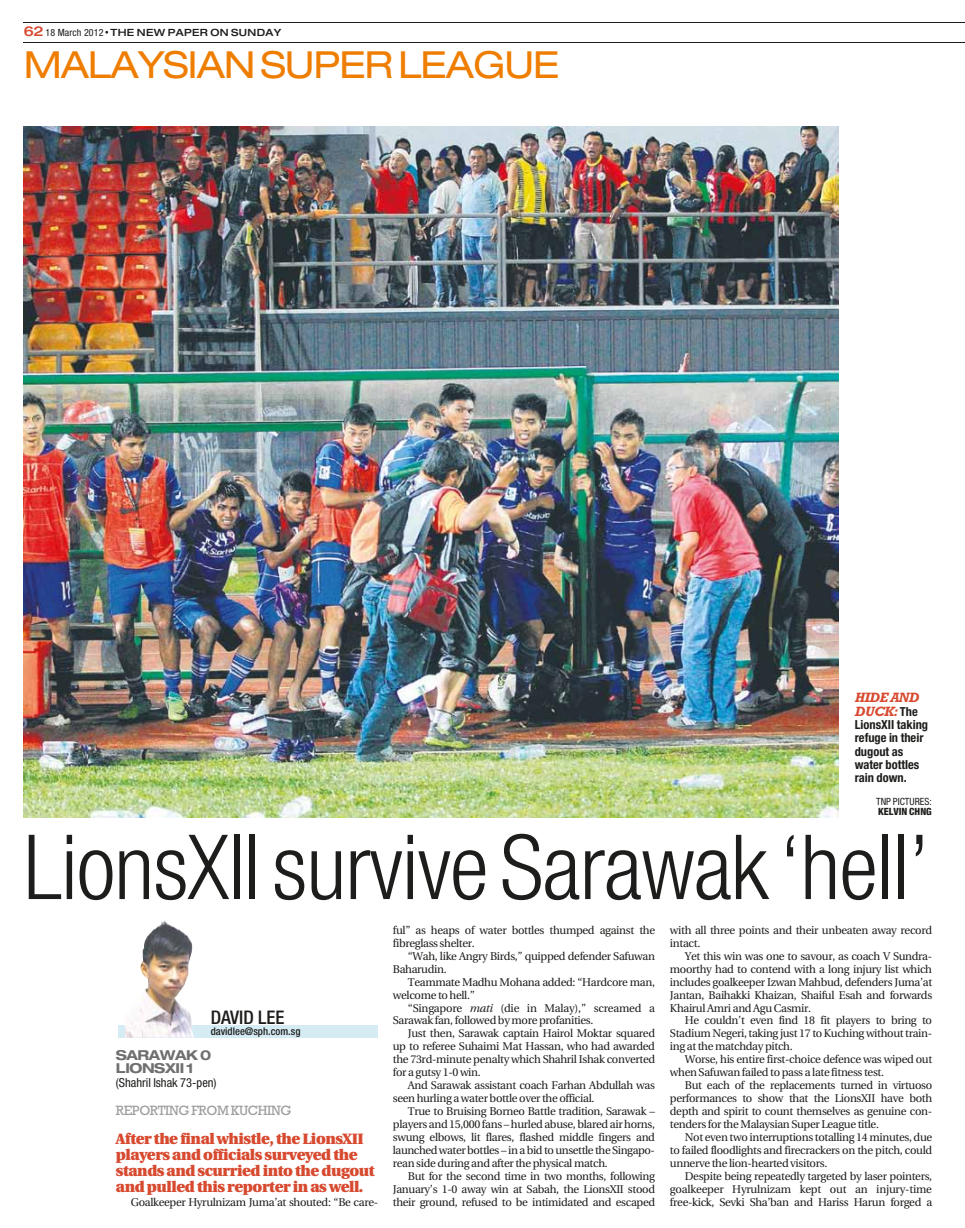
<style>
.page{position:relative;width:965px;height:1228px;background:#fff}
.page>*{position:absolute;margin:0;border:0;box-sizing:border-box;transform-origin:0 0}
.t1{font:300 condensed 89.88px "Helvetica Neue";letter-spacing:-.01em;color:#1d1d1b}
.t2{font:expanded 37.38px "Helvetica Neue";letter-spacing:-.03em;color:#ef7d00}
.t3{font:500 condensed 18.75px "Helvetica Neue";color:#1d1d1b}
.t4{font:900 15px/16px "Utopia";letter-spacing:-.03em;color:#d74a30}
.t5{font:13.75px "Rockwell";letter-spacing:-.03em;color:#9d9d9c}
.t6{font:700 expanded 13.75px/13.6px "Helvetica Neue";letter-spacing:-.03em;color:#706f6f}
.t7{font:italic 700 13.75px/13.8px "Rockwell";letter-spacing:-.03em;color:#d74a30}
.t8{font:700 condensed 12.5px/13.1px "Helvetica Neue";color:#1d1d1b}
.t9{font:condensed 12.5px "Helvetica Neue";color:#1d1d1b}
.t10{font:11.25px/13px "Utopia";letter-spacing:-.03em;color:#1d1d1b;text-align:justify}
.t11{font:500 condensed 10.62px "Helvetica Neue";color:#1d1d1b}
.t12{font:500 expanded 10px "Helvetica Neue";letter-spacing:.03em;color:#1d1d1b}
.t13{font:condensed 10px "Helvetica Neue";color:#1d1d1b}
.t14{font:800 condensed 10px "Helvetica Neue";color:#1d1d1b}
.s1{font-size:13.75px;color:#d74a30}
.s2{font-weight:400;font-stretch:condensed}
.s3{font-family:"Helvetica Neue";font-style:normal;font-stretch:condensed;font-size:12.5px;color:#1d1d1b}
.s4{font-style:italic}
</style>
<div class="page">
<img style="left:24px;top:127px;width:814px;height:690px">
<hr style="left:24px;top:43px;width:941px;height:1px;background:#1d1d1b">
<div style="left:119px;top:1025px;width:259px;height:12px;background:#d5ecf4"></div>
<img style="left:125px;top:920px;width:69px;height:117px">
<hr style="left:24px;top:22px;width:941px;height:1px;background:#1d1d1b">
<p class="t12" style="left:24px;top:26px;width:259px"><span class="s1">62</span> <span class="s2">18 March 2012</span> THE NEW PAPER ON SUNDAY</p>
<h2 class="t2" style="left:24px;top:42px;width:537px">MALAYSIAN SUPER LEAGUE</h2>
<p class="t7" style="left:855px;top:690px;width:66px">HIDE AND<br>DUCK: <span class="s3">The</span></p>
<p class="t8" style="left:855px;top:718px;width:75px">LionsXII taking refuge in their dugout as water bottles rain down.</p>
<p class="t13" style="left:876px;top:796px;width:57px">TNP PICTURES:</p>
<p class="t14" style="left:878px;top:805px;width:55px">KELVIN CHNG</p>
<h1 class="t1" style="left:24px;top:815px;width:908px">LionsXIIsurvive Sarawak ‘hell’</h1>
<h3 class="t3" style="left:211px;top:1005px;width:75px">DAVID LEE</h3>
<p class="t11" style="left:211px;top:1025px;width:91px">davidlee@sph.com.sg</p>
<p class="t6" style="left:116px;top:1047px;width:97px">SARAWAK 0<br>LIONSXII 1</p>
<p class="t9" style="left:116px;top:1075px;width:102px">(Shahril Ishak 73-pen)</p>
<p class="t5" style="left:116px;top:1102px;width:177px">REPORTING FROM KUCHING</p>
<h3 class="t4" style="left:116px;top:1130px;width:260px">After the final whistle, the LionsXII players and officials surveyed the stands and scurried into the dugout and pulled this reporter in as well.</h3>
<p class="t10" style="left:131px;top:1195px;width:249px">Goalkeeper Hyrulnizam Juma’at shouted: “Be care-</p>
<p class="t10" style="left:393px;top:923px;width:264px">ful” as heaps of water bottles thumped against the fibreglass shelter.</p>
<p class="t10" style="left:393px;top:949px;width:264px;text-indent:15px">“Wah, like Angry Birds,” quipped defender Safuwan<br>Baharudin.</p>
<p class="t10" style="left:393px;top:975px;width:264px;text-indent:15px">Teammate Madhu Mohana added: “Hardcore man, welcome to hell.”</p>
<p class="t10" style="left:393px;top:1001px;width:264px;text-indent:15px">“Singapore <span class="s4">mati</span> (die in Malay),” screamed a<br>Sarawak fan, followed by more profanities.</p>
<p class="t10" style="left:393px;top:1027px;width:264px;text-indent:15px">Just then, Sarawak captain Hairol Moktar squared up to referee Suhaimi Mat Hassan, who had awarded the 73rd-minute penalty which Shahril Ishak converted for a gutsy 1-0 win.</p>
<p class="t10" style="left:393px;top:1079px;width:264px;text-indent:15px">And Sarawak assistant coach Farhan Abdullah was seen hurling a water bottle over the official.</p>
<p class="t10" style="left:393px;top:1104px;width:264px;text-indent:15px">True to Bruising Borneo Battle tradition, Sarawak – players and 15,000 fans – hurled abuse, blared air horns, swung elbows, lit flares, flashed middle fingers and launched water bottles – in a bid to unsettle the Singapo&shy;rean side during and after the physical match.</p>
<p class="t10" style="left:393px;top:1169px;width:264px;text-indent:15px">But for the second time in two months, following January’s 1-0 away win at Sabah, the LionsXII stood their ground, refused to be intimidated and escaped</p>
<p class="t10" style="left:670px;top:923px;width:264px">with all three points and their unbeaten away record intact.</p>
<p class="t10" style="left:670px;top:949px;width:264px;text-indent:15px">Yet this win was one to savour, as coach V Sundra&shy;moorthy had to contend with a long injury list which includes goalkeeper Izwan Mahbud, defenders Juma’at Jantan, Baihakki Khaizan, Shaiful Esah and forwards Khairul Amri and Agu Casmir.</p>
<p class="t10" style="left:670px;top:1014px;width:264px;text-indent:15px">He couldn’t even find 18 fit players to bring to Stadium Negeri, taking just 17 to Kuching without train&shy;ing at the matchday pitch.</p>
<p class="t10" style="left:670px;top:1053px;width:264px;text-indent:15px">Worse, his entire first-choice defence was wiped out when Safuwan failed to pass a late fitness test.</p>
<p class="t10" style="left:670px;top:1079px;width:264px;text-indent:15px">But each of the replacements turned in virtuoso performances to show that the LionsXII have both depth and spirit to count themselves as genuine con&shy;tenders for the Malaysian Super League title.</p>
<p class="t10" style="left:670px;top:1130px;width:264px;text-indent:15px">Not even two interruptions totalling 14 minutes, due to failed floodlights and firecrackers on the pitch, could unnerve the lion-hearted visitors.</p>
<p class="t10" style="left:670px;top:1169px;width:264px;text-indent:15px">Despite being repeatedly targeted by laser pointers, goalkeeper Hyrulnizam kept out an injury-time free-kick, Sevki Sha’ban and Hariss Harun forged a</p>
</div>
